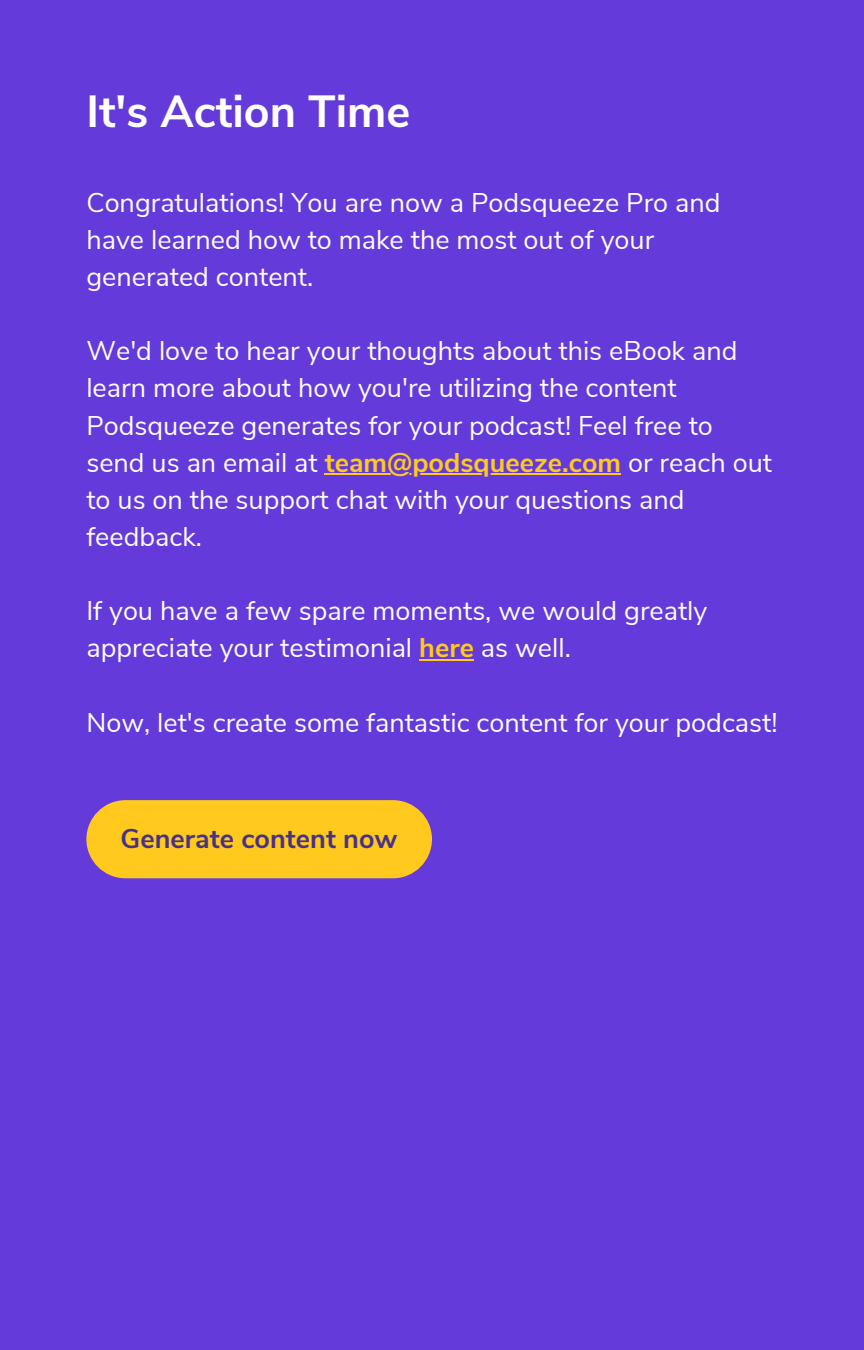
<style>
.page{position:relative;width:864px;height:1350px;background:#643ada}
.page>*{position:absolute;margin:0;border:0;box-sizing:border-box;transform-origin:0 0}
.t1{font:700 45px "Nunito Sans";color:#fff}
.t2{font:27px/37.1px "Nunito Sans";color:#fdfdfd}
.t3{font:700 27px "Nunito Sans";color:#483187}
.s1{font-weight:700;color:#ffca1d}
</style>
<div class="page">
<hr style="left:325px;top:473px;width:296px;height:2px;background:#ffca1d">
<hr style="left:419px;top:659px;width:55px;height:2px;background:#ffca1d">
<div style="left:86px;top:800px;width:346px;height:78px;background:#ffca1d;border-radius:39px"></div>
<p class="t1" style="left:86px;top:81px;width:326px">It's Action Time</p>
<p class="t2" style="left:86px;top:184px;width:636px">Congratulations! You are now a Podsqueeze Pro and have learned how to make the most out of your generated content.</p>
<p class="t2" style="left:86px;top:333px;width:687px">We'd love to hear your thoughts about this eBook and learn more about how you're utilizing the content Podsqueeze generates for your podcast! Feel free to send us an email at <span class="s1">team@podsqueeze.com</span> or reach out to us on the support chat with your questions and feedback.</p>
<p class="t2" style="left:86px;top:593px;width:623px">If you have a few spare moments, we would greatly appreciate your testimonial <span class="s1">here</span> as well.</p>
<p class="t2" style="left:86px;top:704px;width:693px">Now, let's create some fantastic content for your podcast!</p>
<p class="t3" style="left:121px;top:820px;width:279px">Generate content now</p>
</div>
